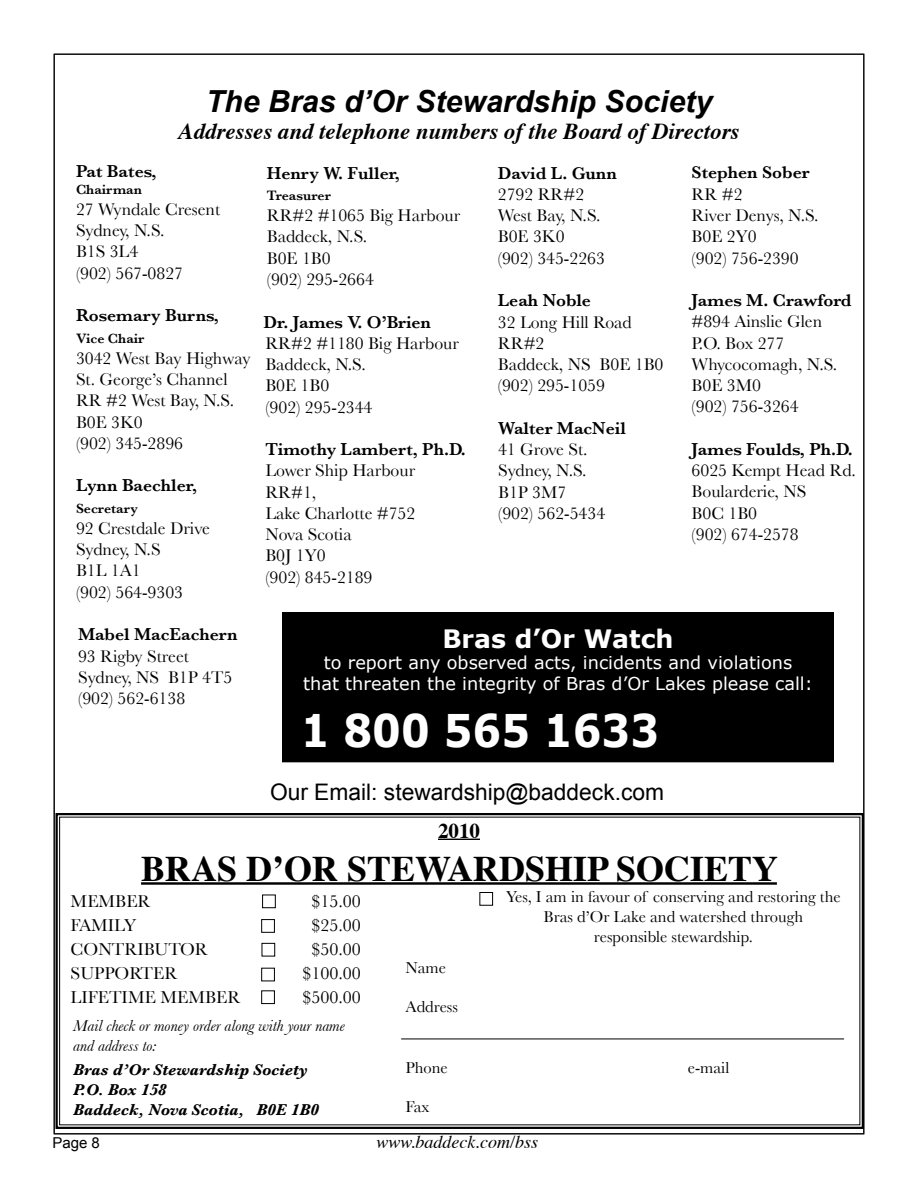
<style>
.page{position:relative;width:918px;height:1188px;background:#fff}
.page>*{position:absolute;margin:0;border:0;box-sizing:border-box;transform-origin:0 0}
.t1{font:700 45px "Verdana";color:#fff;scale:.9 1}
.t2{font:700 36px "Times";color:#000}
.t3{font:italic 700 30.45px "Arial";color:#000}
.t4{font:700 25.35px "Verdana";color:#fff}
.t5{font:italic 700 22.8px "Times";color:#000}
.t6{font:22.8px "Arial";color:#000}
.t7{font:700 21px "Times";color:#000}
.t8{font:18px "Baskerville";color:#000}
.t9{font:italic 18px "Times";color:#000}
.t10{font:17.7px/21.3px "Baskerville";color:#000}
.t11{font:600 17.7px "Baskerville";color:#000}
.t12{font:17.7px/21.3px "Verdana";color:#fff;text-align:center}
.t13{font:16.5px/19.8px "Baskerville";color:#000;text-align:center}
.t14{font:italic 700 16.5px/19.8px "Baskerville";color:#000}
.t15{font:italic 16.5px/19.8px "Baskerville";color:#000}
.t16{font:15px "Arial";color:#000}
.t17{font:600 13.95px "Baskerville";color:#000}
</style>
<div class="page">
<svg style="left:54px;top:812px;width:811px;height:318px"></svg>
<div style="left:262px;top:895px;width:14px;height:13px;border:1px solid #000"></div>
<div style="left:261px;top:919px;width:14px;height:14px;border:1px solid #000"></div>
<div style="left:262px;top:943px;width:13px;height:13px;border:1px solid #000"></div>
<div style="left:261px;top:968px;width:14px;height:13px;border:1px solid #000"></div>
<div style="left:261px;top:990px;width:14px;height:14px;border:1px solid #000"></div>
<hr style="left:401px;top:1039px;width:443px;height:1px;background:#000">
<hr style="left:438px;top:839px;width:42px;height:1px;background:#000">
<hr style="left:141px;top:882px;width:636px;height:3px;background:#000">
<div style="left:479px;top:892px;width:14px;height:14px;border:1px solid #000"></div>
<div style="left:283px;top:613px;width:550px;height:149px;background:#000"></div>
<div style="left:282px;top:612px;width:552px;height:150px;border:1px solid #000"></div>
<h3 class="t3" style="left:206px;top:84px;width:508px">The Bras d’Or Stewardship Society</h3>
<p class="t5" style="left:179px;top:110px;width:562px">Addresses and telephone numbers of the Board of Directors</p>
<p class="t11" style="left:498px;top:163px;width:121px">David L. Gunn</p>
<p class="t10" style="left:498px;top:183px;width:109px">2792 RR#2<br>West Bay, N.S.<br>B0E 3K0<br>(902) 345-2263</p>
<p class="t11" style="left:498px;top:290px;width:95px">Leah Noble</p>
<p class="t10" style="left:498px;top:311px;width:167px">32 Long Hill Road<br>RR#2<br>Baddeck, NS B0E 1B0 (902) 295-1059</p>
<p class="t11" style="left:498px;top:418px;width:129px">Walter MacNeil</p>
<p class="t10" style="left:498px;top:439px;width:109px">41 Grove St.<br>Sydney, N.S.<br>B1P 3M7 (902) 562-5434</p>
<p class="t11" style="left:76px;top:161px;width:82px">Pat Bates,</p>
<p class="t17" style="left:76px;top:181px;width:68px">Chairman</p>
<p class="t10" style="left:76px;top:198px;width:146px">27 Wyndale Cresent<br>Sydney, N.S.<br>B1S 3L4<br>(902) 567-0827</p>
<p class="t11" style="left:76px;top:305px;width:144px">Rosemary Burns,</p>
<p class="t17" style="left:76px;top:330px;width:70px">Vice Chair</p>
<p class="t10" style="left:76px;top:347px;width:176px">3042 West Bay Highway<br>St. George’s Channel<br>RR #2 West Bay, N.S.<br>B0E 3K0<br>(902) 345-2896</p>
<p class="t11" style="left:76px;top:475px;width:123px">Lynn Baechler,</p>
<p class="t17" style="left:76px;top:500px;width:63px">Secretary</p>
<p class="t10" style="left:76px;top:517px;width:135px">92 Crestdale Drive<br>Sydney, N.S<br>B1L 1A1<br>(902) 564-9303</p>
<p class="t11" style="left:78px;top:624px;width:161px">Mabel MacEachern</p>
<p class="t10" style="left:78px;top:645px;width:156px">93 Rigby Street<br>Sydney, NS B1P 4T5 (902) 562-6138</p>
<p class="t11" style="left:692px;top:162px;width:119px">Stephen Sober</p>
<p class="t10" style="left:692px;top:183px;width:129px">RR #2<br>River Denys, N.S.<br>B0E 2Y0<br>(902) 756-2390</p>
<p class="t11" style="left:692px;top:290px;width:161px">James M. Crawford</p>
<p class="t10" style="left:692px;top:311px;width:147px">#894 Ainslie Glen<br>P.O. Box 277<br>Whycocomagh, N.S.<br>B0E 3M0<br>(902) 756-3264</p>
<p class="t11" style="left:692px;top:439px;width:163px">James Foulds, Ph.D.</p>
<p class="t10" style="left:692px;top:460px;width:166px">6025 Kempt Head Rd.<br>Boularderie, NS<br>B0C 1B0<br>(902) 674-2578</p>
<p class="t11" style="left:267px;top:163px;width:135px">Henry W. Fuller,</p>
<p class="t17" style="left:267px;top:187px;width:65px">Treasurer</p>
<p class="t10" style="left:267px;top:205px;width:195px">RR#2 #1065 Big Harbour<br>Baddeck, N.S.<br>B0E 1B0<br>(902) 295-2664</p>
<p class="t11" style="left:264px;top:311px;width:169px">Dr. James V. O’Brien</p>
<p class="t10" style="left:265px;top:332px;width:195px">RR#2 #1180 Big Harbour<br>Baddeck, N.S.<br>B0E 1B0<br>(902) 295-2344</p>
<p class="t11" style="left:265px;top:439px;width:202px">Timothy Lambert, Ph.D.</p>
<p class="t10" style="left:265px;top:460px;width:151px">Lower Ship Harbour<br>RR#1,<br>Lake Charlotte #752<br>Nova Scotia<br>B0J 1Y0<br>(902) 845-2189</p>
<h3 class="t4" style="left:442px;top:622px;width:233px">Bras d’Or Watch</h3>
<p class="t12" style="left:303px;top:651px;width:511px">to report any observed acts, incidents and violations<br>that threaten the integrity of Bras d’Or Lakes please call:</p>
<h1 class="t1" style="left:301px;top:702px;width:400px">1 800 565 1633</h1>
<p class="t6" style="left:270px;top:780px;width:396px">Our Email: stewardship@baddeck.com</p>
<p class="t7" style="left:438px;top:811px;width:43px">2010</p>
<h2 class="t2" style="left:141px;top:834px;width:639px">BRAS D’OR STEWARDSHIP SOCIETY</h2>
<p class="t8" style="left:71px;top:891px;width:30px">Membe</p>
<p class="t8" style="left:138px;top:891px;width:15px">r</p>
<p class="t8" style="left:312px;top:891px;width:51px">$15.00</p>
<p class="t8" style="left:71px;top:915px;width:67px">Family</p>
<p class="t8" style="left:312px;top:915px;width:51px">$25.00</p>
<p class="t8" style="left:71px;top:939px;width:139px">Contributo r</p>
<p class="t8" style="left:312px;top:939px;width:51px">$50.00</p>
<p class="t8" style="left:71px;top:963px;width:36px">Suppo</p>
<p class="t8" style="left:129px;top:963px;width:50px">rter</p>
<p class="t8" style="left:303px;top:963px;width:60px">$100.00</p>
<p class="t8" style="left:71px;top:987px;width:120px">Lifetime Membe</p>
<p class="t8" style="left:227px;top:987px;width:15px">r</p>
<p class="t8" style="left:303px;top:987px;width:60px">$500.00</p>
<p class="t15" style="left:73px;top:1016px;width:273px">Mail check or money order along with your name and address to:</p>
<p class="t14" style="left:73px;top:1060px;width:247px">Bras d’Or Stewardship Society<br>P.O. Box 158<br>Baddeck, Nova Scotia, B0E 1B0</p>
<p class="t13" style="left:406px;top:958px;width:42px">Name</p>
<p class="t13" style="left:406px;top:997px;width:54px">Address</p>
<p class="t13" style="left:506px;top:887px;width:336px">Yes, I am in favour of conserving and restoring the<br>Bras d’Or Lake and watershed through responsible stewardship.</p>
<p class="t13" style="left:406px;top:1057px;width:44px">Phone</p>
<p class="t13" style="left:688px;top:1057px;width:43px">e-mail</p>
<p class="t13" style="left:406px;top:1096px;width:25px">Fax</p>
<p class="t16" style="left:52px;top:1134px;width:49px">Page 8</p>
<p class="t9" style="left:376px;top:1125px;width:163px">www.baddeck.com/bss</p>
</div>
